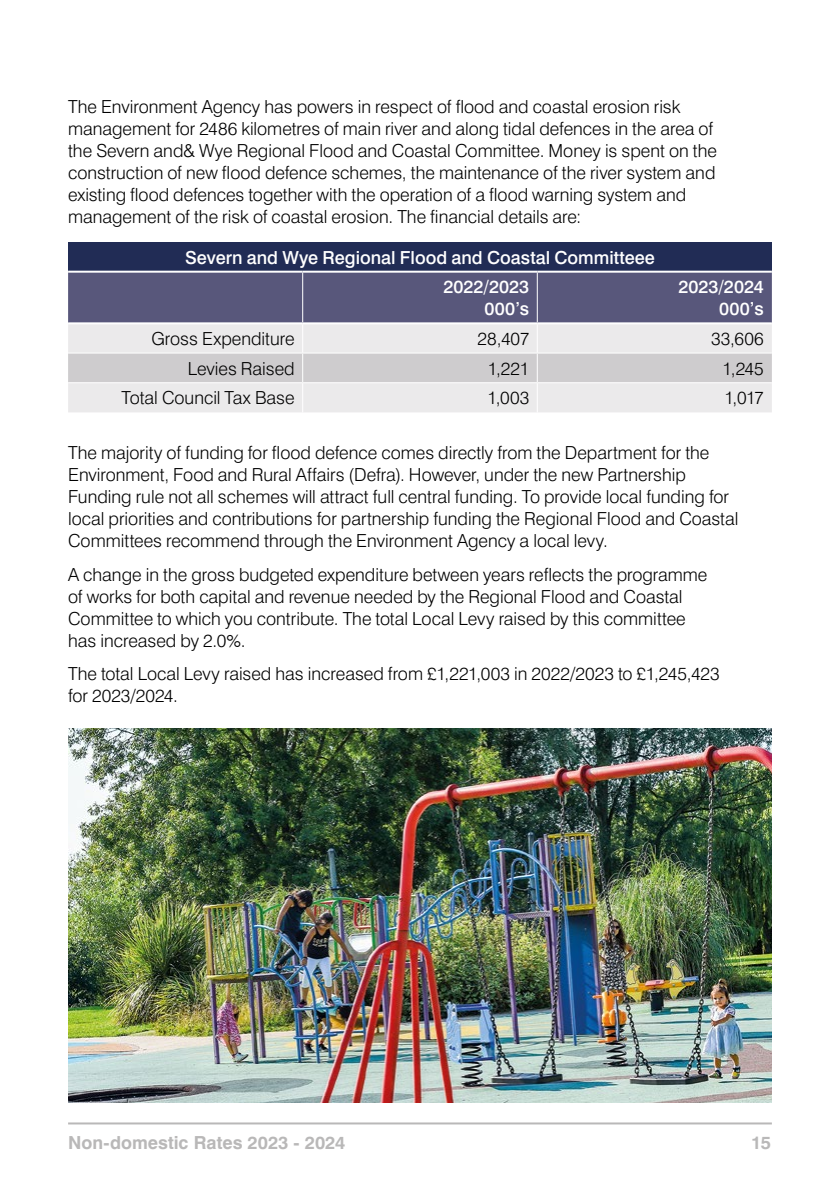
<style>
.page{position:relative;width:840px;height:1191px;background:#fff}
.page>*{position:absolute;margin:0;border:0;box-sizing:border-box;transform-origin:0 0}
.t1{font:300 18px/22px "Swiss 721 BT";color:#000}
.Table_Head{font:500 18px "Swiss 721 BT";color:#fff}
.t2{font:700 18px "Swiss 721 BT";color:#b9b8b8}
</style>
<div class="page">
<hr style="left:68px;top:1122px;width:703px;height:2px;background:#b9b8b8">
<div style="left:68px;top:242px;width:703px;height:30px;background:#212c55"></div>
<svg style="left:68px;top:273px;width:703px;height:139px;background:#b0afbd"></svg>
<hr style="left:68px;top:322px;width:234px;height:2px;background:#fff">
<hr style="left:302px;top:322px;width:235px;height:2px;background:#fff">
<hr style="left:537px;top:322px;width:234px;height:2px;background:#fff">
<hr style="left:68px;top:271px;width:234px;height:2px;background:#fff">
<hr style="left:302px;top:271px;width:235px;height:2px;background:#fff">
<hr style="left:537px;top:271px;width:234px;height:2px;background:#fff">
<img style="left:68px;top:728px;width:703px;height:374px">
<p class="t1" style="left:68px;top:95px;width:650px">The Environment Agency has powers in respect of flood and coastal erosion risk management for 2486 kilometres of main river and along tidal defences in the area of the Severn and&amp; Wye Regional Flood and Coastal Committee. Money is spent on the construction of new flood defence schemes, the maintenance of the river system and existing flood defences together with the operation of a flood warning system and management of the risk of coastal erosion. The financial details are:</p>
<p class="Table_Head" style="left:185px;top:246px;width:471px">Severn and Wye Regional Flood and Coastal Committeee</p>
<p class="Table_Head" style="left:443px;top:276px;width:87px">2022/2023</p>
<p class="Table_Head" style="left:484px;top:298px;width:46px">000’s</p>
<p class="Table_Head" style="left:678px;top:276px;width:87px">2023/2024</p>
<p class="Table_Head" style="left:718px;top:298px;width:46px">000’s</p>
<p class="t1" style="left:151px;top:327px;width:145px">Gross Expenditure</p>
<p class="t1" style="left:477px;top:327px;width:53px">28,407</p>
<p class="t1" style="left:710px;top:327px;width:54px">33,606</p>
<p class="t1" style="left:187px;top:357px;width:108px">Levies Raised</p>
<p class="t1" style="left:487px;top:357px;width:43px">1,221</p>
<p class="t1" style="left:722px;top:357px;width:43px">1,245</p>
<p class="t1" style="left:122px;top:387px;width:174px">Total Council Tax Base</p>
<p class="t1" style="left:487px;top:387px;width:43px">1,003</p>
<p class="t1" style="left:724px;top:387px;width:41px">1,017</p>
<p class="t1" style="left:68px;top:442px;width:671px">The majority of funding for flood defence comes directly from the Department for the Environment, Food and Rural Affairs (Defra). However, under the new Partnership Funding rule not all schemes will attract full central funding. To provide local funding for local priorities and contributions for partnership funding the Regional Flood and Coastal Committees recommend through the Environment Agency a local levy.</p>
<p class="t1" style="left:68px;top:563px;width:640px">A change in the gross budgeted expenditure between years reflects the programme of works for both capital and revenue needed by the Regional Flood and Coastal Committee to which you contribute. The total Local Levy raised by this committee has increased by 2.0%.</p>
<p class="t1" style="left:68px;top:662px;width:652px">The total Local Levy raised has increased from £1,221,003 in 2022/2023 to £1,245,423 for 2023/2024.</p>
<p class="t2" style="left:68px;top:1131px;width:279px">Non-domestic Rates 2023 - 2024</p>
<p class="t2" style="left:750px;top:1131px;width:21px">15</p>
</div>
